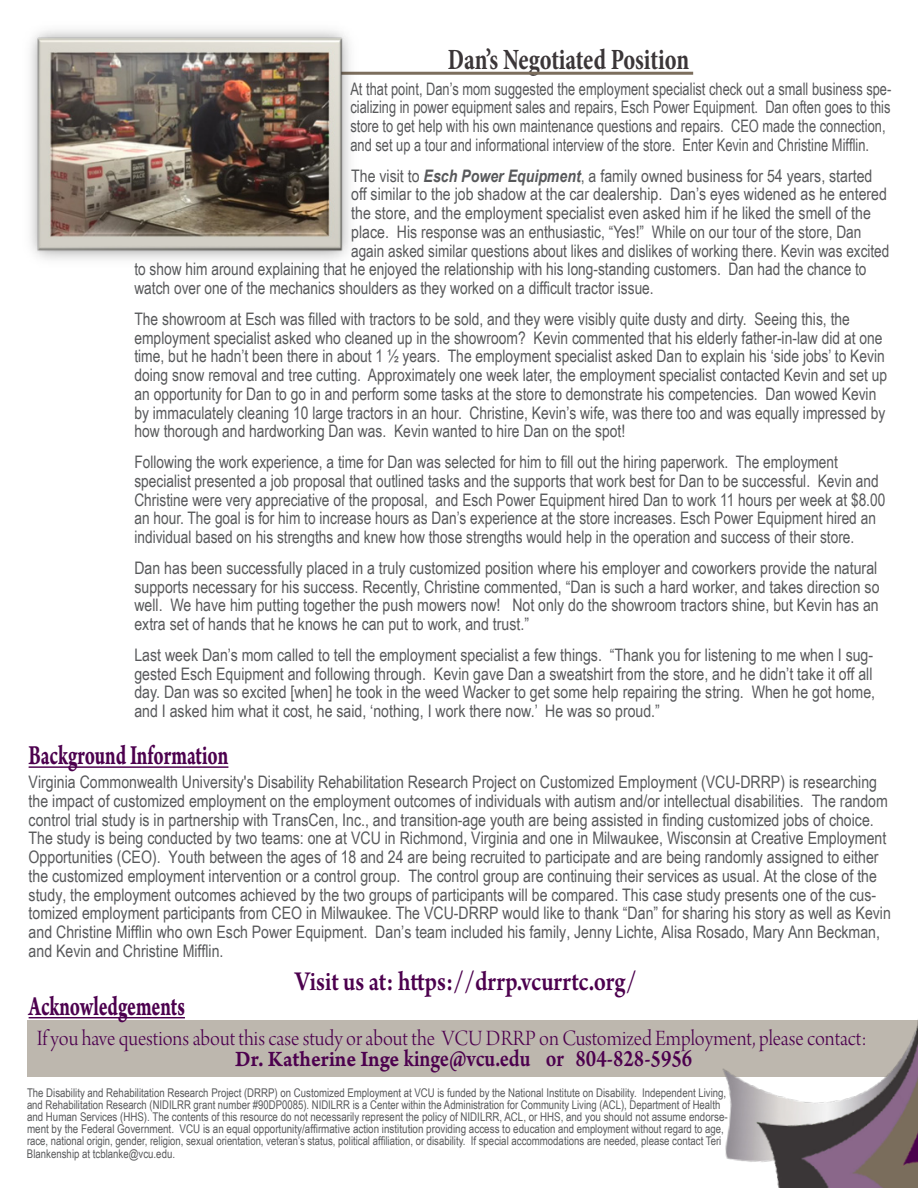
<style>
.page{position:relative;width:918px;height:1188px;background:#fff}
.page>*{position:absolute;margin:0;border:0;box-sizing:border-box;transform-origin:0 0}
.t1{font:700 condensed 29.7px "Minion Pro";letter-spacing:-.005em;color:#3b3638;scale:.82 1}
.t2{font:29.25px "Arno Pro Bold Sm Text";letter-spacing:-.005em;color:#4c004e;scale:.67 1}
.t3{font:600 28.8px "Arno Pro";color:#4c004e;scale:.83 1}
.t4{font:600 25.2px "Arno Pro";color:#4c004e;scale:.83 1}
.t5{font:23.1px "Arno Pro Light Display";color:#4c004e;scale:.94 1}
.t6{font:17.25px/18.8px "Arial Narrow";color:#58595b}
.t7{font:17.25px/18.8px "Arial Narrow";color:#58595b;scale:.91 1}
.t8{font:17.25px "Arial Narrow";color:#58595b;scale:.96 1}
.t9{font:12px/12.1px "Arial Narrow";color:#58595b}
.s1{font-weight:700;font-style:italic}
.s2{font-family:"Arno Pro Smbd Caption";font-weight:400;font-size:23.1px}
</style>
<div class="page">
<div style="left:27px;top:1020px;width:891px;height:57px;background:#bdb7ae"></div>
<img style="left:722px;top:1019px;width:196px;height:169px">
<hr style="left:29px;top:1017px;width:156px;height:1px;background:#4c004e">
<hr style="left:29px;top:766px;width:199px;height:2px;background:#4c004e">
<hr style="left:299px;top:72px;width:394px;height:3px;background:#7c6e5d">
<img style="left:30px;top:30px;width:332px;height:230px">
<h1 class="t1" style="left:448px;top:39px;width:296px">Dan’s Negotiated Position</h1>
<p class="t7" style="left:350px;top:78px;width:596px">At that point, Dan’s mom suggested the employment specialist check out a small business spe&shy;cializing in power equipment sales and repairs, Esch Power Equipment. Dan often goes to this store to get help with his own maintenance questions and repairs. CEO made the connection, and set up a tour and informational interview of the store. Enter Kevin and Christine Mifflin.</p>
<p class="t6" style="left:351px;top:165px;width:523px">The visit to <span class="s1">Esch Power Equipment</span>, a family owned business for 54 years, started</p>
<p class="t6" style="left:351px;top:184px;width:537px">off similar to the job shadow at the car dealership. Dan’s eyes widened as he entered</p>
<p class="t6" style="left:351px;top:203px;width:521px">the store, and the employment specialist even asked him if he liked the smell of the</p>
<p class="t6" style="left:351px;top:222px;width:512px">place. His response was an enthusiastic, “Yes!” While on our tour of the store, Dan</p>
<p class="t8" style="left:351px;top:238px;width:562px">again asked similar questions about likes and dislikes of working there. Kevin was excited</p>
<p class="t6" style="left:134px;top:259px;width:734px">to show him around explaining that he enjoyed the relationship with his long-standing customers. Dan had the chance to</p>
<p class="t6" style="left:134px;top:278px;width:521px">watch over one of the mechanics shoulders as they worked on a difficult tractor issue.</p>
<p class="t6" style="left:134px;top:309px;width:754px">The showroom at Esch was filled with tractors to be sold, and they were visibly quite dusty and dirty. Seeing this, the employment specialist asked who cleaned up in the showroom? Kevin commented that his elderly father-in-law did at one time, but he hadn’t been there in about 1 ½ years. The employment specialist asked Dan to explain his ‘side jobs’ to Kevin doing snow removal and tree cutting. Approximately one week later, the employment specialist contacted Kevin and set up an opportunity for Dan to go in and perform some tasks at the store to demonstrate his competencies. Dan wowed Kevin by immaculately cleaning 10 large tractors in an hour. Christine, Kevin’s wife, was there too and was equally impressed by how thorough and hardworking Dan was. Kevin wanted to hire Dan on the spot!</p>
<p class="t6" style="left:134px;top:452px;width:752px">Following the work experience, a time for Dan was selected for him to fill out the hiring paperwork. The employment specialist presented a job proposal that outlined tasks and the supports that work best for Dan to be successful. Kevin and Christine were very appreciative of the proposal, and Esch Power Equipment hired Dan to work 11 hours per week at $8.00 an hour. The goal is for him to increase hours as Dan’s experience at the store increases. Esch Power Equipment hired an individual based on his strengths and knew how those strengths would help in the operation and success of their store.</p>
<p class="t6" style="left:134px;top:558px;width:747px">Dan has been successfully placed in a truly customized position where his employer and coworkers provide the natural supports necessary for his success. Recently, Christine commented, “Dan is such a hard worker, and takes direction so well. We have him putting together the push mowers now! Not only do the showroom tractors shine, but Kevin has an extra set of hands that he knows he can put to work, and trust.”</p>
<p class="t6" style="left:134px;top:645px;width:742px">Last week Dan’s mom called to tell the employment specialist a few things. “Thank you for listening to me when I sug&shy;gested Esch Equipment and following through. Kevin gave Dan a sweatshirt from the store, and he didn’t take it off all day. Dan was so excited [when] he took in the weed Wacker to get some help repairing the string. When he got home, and I asked him what it cost, he said, ‘nothing, I work there now.’ He was so proud.”</p>
<h2 class="t2" style="left:29px;top:738px;width:300px">Background Information</h2>
<p class="t6" style="left:29px;top:772px;width:864px">Virginia Commonwealth University's Disability Rehabilitation Research Project on Customized Employment (VCU-DRRP) is researching the impact of customized employment on the employment outcomes of individuals with autism and/or intellectual disabilities. The random control trial study is in partnership with TransCen, Inc., and transition-age youth are being assisted in finding customized jobs of choice.<br>The study is being conducted by two teams: one at VCU in Richmond, Virginia and one in Milwaukee, Wisconsin at Creative Employment Opportunities (CEO). Youth between the ages of 18 and 24 are being recruited to participate and are being randomly assigned to either the customized employment intervention or a control group. The control group are continuing their services as usual. At the close of the study, the employment outcomes achieved by the two groups of participants will be compared. This case study presents one of the cus&shy;tomized employment participants from CEO in Milwaukee. The VCU-DRRP would like to thank “Dan” for sharing his story as well as Kevin and Christine Mifflin who own Esch Power Equipment. Dan’s team included his family, Jenny Lichte, Alisa Rosado, Mary Ann Beckman, and Kevin and Christine Mifflin.</p>
<h2 class="t2" style="left:29px;top:989px;width:235px">Acknowledgements</h2>
<h3 class="t3" style="left:295px;top:965px;width:413px">Visit us at: https://drrp.vcurrtc.org/</h3>
<h3 class="t5" style="left:37px;top:1025px;width:884px">If you have questions about this case study or about the VCU DRRP on Customized Employment, please contact:</h3>
<h3 class="t4" style="left:235px;top:1044px;width:552px"><span class="s2">Dr. Katherine Inge</span> kinge@vcu.edu or 804-828-5956</h3>
<p class="t9" style="left:27px;top:1087px;width:702px">The Disability and Rehabilitation Research Project (DRRP) on Customized Employment at VCU is funded by the National Institute on Disability. Independent Living, and Rehabilitation Research (NIDILRR grant number #90DP0085). NIDILRR is a Center within the Administration for Community Living (ACL), Department of Health and Human Services (HHS). The contents of this resource do not necessarily represent the policy of NIDILRR, ACL, or HHS, and you should not assume endorse&shy;ment by the Federal Government. VCU is an equal opportunity/affirmative action institution providing access to education and employment without regard to age, race, national origin, gender, religion, sexual orientation, veteran’s status, political affiliation, or disability. If special accommodations are needed, please contact Teri Blankenship at tcblanke@vcu.edu.</p>
</div>
